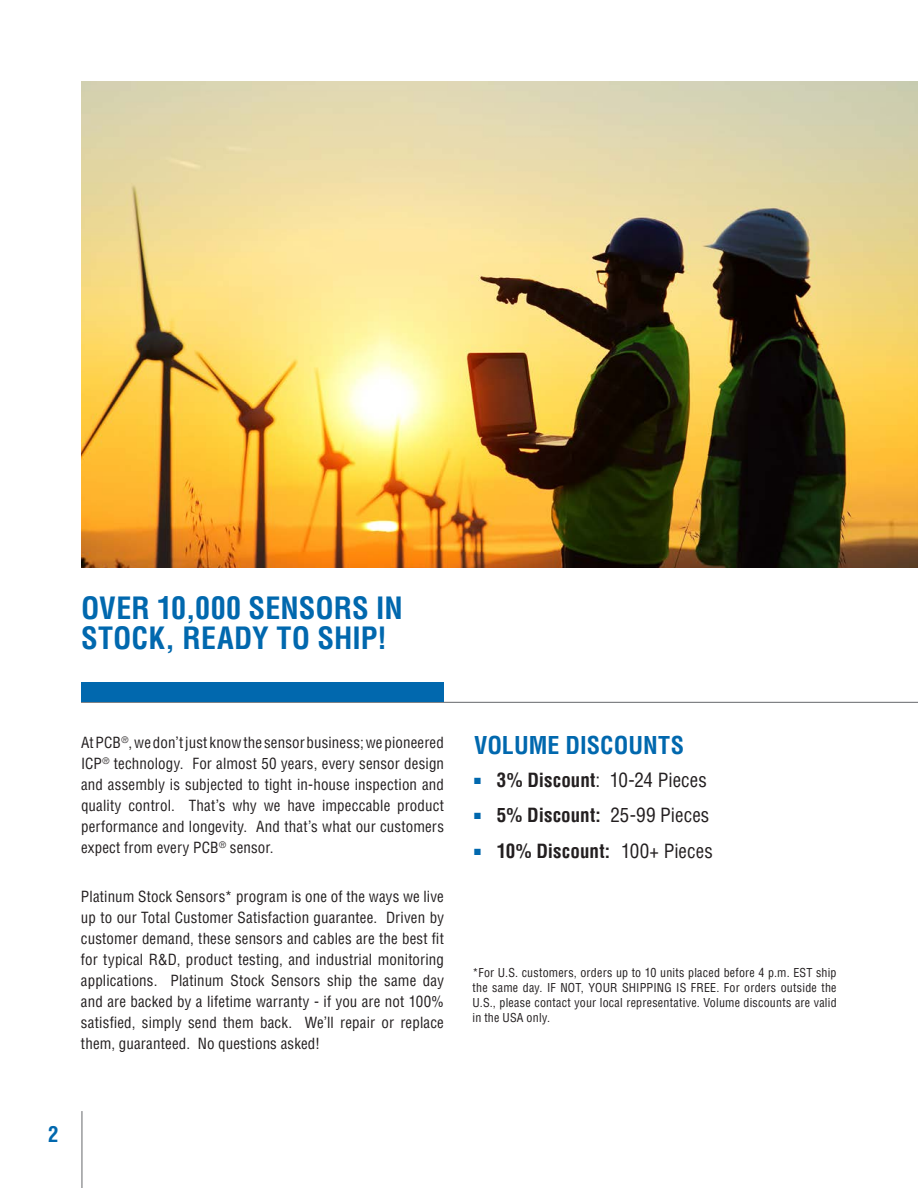
<style>
.page{position:relative;width:918px;height:1188px;background:#fff}
.page>*{position:absolute;margin:0;border:0;box-sizing:border-box;transform-origin:0 0}
.Headline_2{font:700 condensed 30px/30px "Helvetica LT Pro";color:#0168ae}
.Bullets_HL_-_Header{font:700 condensed 24px "Helvetica LT Pro";color:#0168ae}
.Footer_-_Page{font:700 condensed 21px "Helvetica LT Pro";color:#0168ae}
.t1{font:700 condensed 19.05px "Helvetica LT Pro";color:#231f20}
.t2{font:condensed 19.05px "Helvetica LT Pro";letter-spacing:.005em;color:#231f20}
.Body_copy{font:condensed 15px/21px "Helvetica LT Pro";letter-spacing:.01em;color:#231f20;text-align:justify}
.Body_copy-2{font:condensed 12px/15px "Helvetica LT Pro";letter-spacing:.02em;color:#231f20;text-align:justify}
.s1{font-weight:700}
.s2{font-weight:400}
</style>
<div class="page">
<hr style="left:81px;top:1111px;width:1px;height:77px;background:#76787b">
<hr style="left:81px;top:702px;width:837px;height:1px;background:#76787b">
<div style="left:81px;top:683px;width:363px;height:19px;background:#0168ae"></div>
<img style="left:81px;top:81px;width:837px;height:487px">
<p class="Headline_2" style="left:81px;top:592px;width:323px">OVER 10,000 SENSORS IN<br>STOCK, READY TO SHIP!</p>
<p class="Body_copy" style="left:81px;top:732px;width:365px">At PCB<sup>®</sup>, we don’t just know the sensor business; we pioneered ICP<sup>®</sup> technology. For almost 50 years, every sensor design and assembly is subjected to tight in-house inspection and quality control. That’s why we have impeccable product performance and longevity. And that’s what our customers expect from every PCB<sup>®</sup> sensor.</p>
<p class="Body_copy" style="left:81px;top:886px;width:365px">Platinum Stock Sensors* program is one of the ways we live up to our Total Customer Satisfaction guarantee. Driven by customer demand, these sensors and cables are the best fit for typical R&amp;D, product testing, and industrial monitoring applications. Platinum Stock Sensors ship the same day and are backed by a lifetime warranty - if you are not 100% satisfied, simply send them back. We’ll repair or replace them, guaranteed. No questions asked!</p>
<p class="Bullets_HL_-_Header" style="left:474px;top:729px;width:211px">VOLUME DISCOUNTS</p>
<p class="t2" style="left:474px;top:768px;width:234px"><sup>■</sup> <span class="s1">3% Discount</span>: 10-24 Pieces</p>
<p class="t1" style="left:474px;top:803px;width:237px"><sup>■</sup> 5% Discount: <span class="s2">25-99 Pieces</span></p>
<p class="t1" style="left:474px;top:838px;width:240px"><sup>■</sup> 10% Discount: <span class="s2">100+ Pieces</span></p>
<p class="Body_copy-2" style="left:472px;top:965px;width:366px">*For U.S. customers, orders up to 10 units placed before 4 p.m. EST ship the same day. IF NOT, YOUR SHIPPING IS FREE. For orders outside the U.S., please contact your local representative. Volume discounts are valid in the USA only.</p>
<p class="Footer_-_Page" style="left:48px;top:1120px;width:12px">2</p>
</div>
